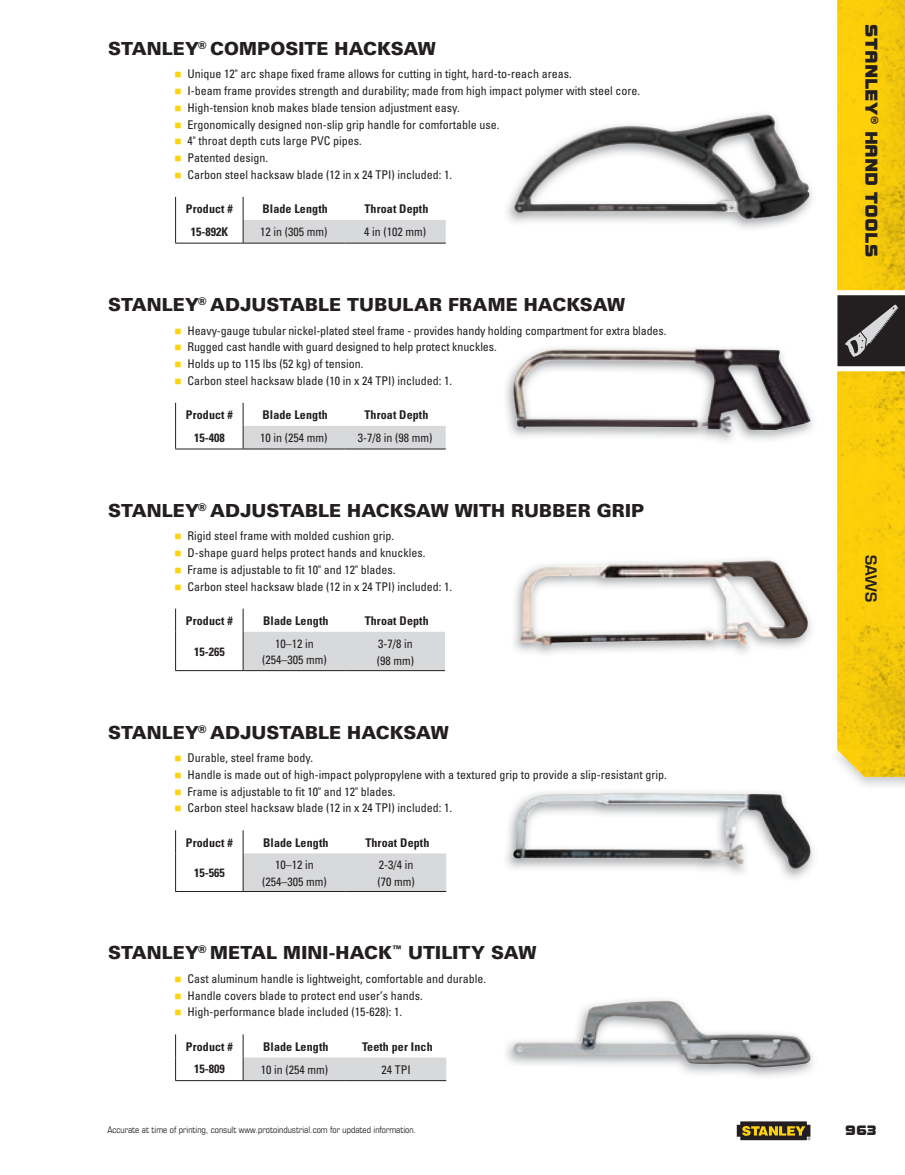
<style>
.page{position:relative;width:905px;height:1175px;background:#fff}
.page>*{position:absolute;margin:0;border:0;box-sizing:border-box;transform-origin:0 0}
.t1{font:900 18px "Univers";color:#231f20}
.t2{font:18px "Bolt EF";color:#231f20}
.t3{font:600 15px "Eurostile LT Std";color:#231f20}
.t4{font:14.25px "Bolt EF";color:#231f20}
.t5{font:condensed 12px/16.5px "Univers";color:#231f20;text-align:center}
.t6{font:700 condensed 12px "Univers";letter-spacing:.01em;color:#231f20}
.t7{font:condensed 9px "Eurostile LT Std";color:#231f20}
.s1{color:#fed20e}
</style>
<div class="page">
<hr style="left:243px;top:243px;width:101px;height:1px;background:#231f20">
<hr style="left:344px;top:243px;width:102px;height:1px;background:#231f20">
<svg style="left:175px;top:197px;width:1px;height:46px"></svg>
<svg style="left:243px;top:197px;width:203px;height:46px"></svg>
<hr style="left:175px;top:243px;width:68px;height:1px;background:#231f20">
<svg style="left:175px;top:403px;width:1px;height:45px"></svg>
<svg style="left:243px;top:403px;width:203px;height:46px"></svg>
<hr style="left:175px;top:448px;width:68px;height:1px;background:#231f20">
<hr style="left:243px;top:670px;width:103px;height:1px;background:#231f20">
<hr style="left:346px;top:670px;width:99px;height:1px;background:#231f20">
<svg style="left:175px;top:608px;width:1px;height:23px"></svg>
<svg style="left:243px;top:608px;width:202px;height:62px"></svg>
<hr style="left:175px;top:631px;width:1px;height:39px;background:#231f20">
<hr style="left:243px;top:631px;width:1px;height:39px;background:#231f20">
<hr style="left:175px;top:670px;width:68px;height:1px;background:#231f20">
<hr style="left:243px;top:891px;width:103px;height:1px;background:#231f20">
<hr style="left:346px;top:891px;width:100px;height:1px;background:#231f20">
<svg style="left:175px;top:830px;width:1px;height:23px"></svg>
<svg style="left:243px;top:830px;width:203px;height:61px"></svg>
<hr style="left:175px;top:853px;width:1px;height:38px;background:#231f20">
<hr style="left:243px;top:853px;width:1px;height:38px;background:#231f20">
<hr style="left:175px;top:891px;width:68px;height:1px;background:#231f20">
<hr style="left:243px;top:1080px;width:103px;height:1px;background:#231f20">
<hr style="left:346px;top:1080px;width:100px;height:1px;background:#231f20">
<svg style="left:175px;top:1034px;width:1px;height:46px"></svg>
<svg style="left:243px;top:1034px;width:203px;height:46px"></svg>
<hr style="left:175px;top:1080px;width:68px;height:1px;background:#231f20">
<img style="left:507px;top:114px;width:305px;height:115px">
<img style="left:514px;top:115px;width:252px;height:99px">
<img style="left:505px;top:348px;width:308px;height:94px">
<img style="left:513px;top:349px;width:297px;height:84px">
<img style="left:514px;top:559px;width:297px;height:95px">
<img style="left:520px;top:560px;width:246px;height:85px">
<img style="left:506px;top:791px;width:308px;height:88px">
<img style="left:513px;top:793px;width:89px;height:66px">
<img style="left:513px;top:1001px;width:298px;height:66px">
<img style="left:854px;top:776px;width:50px;height:10px">
<img style="left:837px;top:0;width:67px;height:776px">
<svg style="left:837px;top:290px;width:67px;height:81px;background:#555253"></svg>
<svg style="left:736px;top:1121px;width:74px;height:19px"></svg>
<h1 class="t1" style="left:108px;top:37px;width:329px">STANLEY<sup>®</sup> COMPOSITE HACKSAW</h1>
<p class="t5" style="left:174px;top:66px;width:399px"><span class="s1">■</span> Unique 12" arc shape fixed frame allows for cutting in tight, hard-to-reach areas.</p>
<p class="t5" style="left:174px;top:82px;width:467px"><span class="s1">■</span> I-beam frame provides strength and durability; made from high impact polymer with steel core.</p>
<p class="t5" style="left:174px;top:99px;width:287px"><span class="s1">■</span> High-tension knob makes blade tension adjustment easy.</p>
<p class="t5" style="left:174px;top:116px;width:326px"><span class="s1">■</span> Ergonomically designed non-slip grip handle for comfortable use.</p>
<p class="t5" style="left:174px;top:133px;width:189px"><span class="s1">■</span> 4" throat depth cuts large PVC pipes.</p>
<p class="t5" style="left:174px;top:149px;width:95px"><span class="s1">■</span> Patented design.</p>
<p class="t5" style="left:174px;top:166px;width:279px"><span class="s1">■</span> Carbon steel hacksaw blade (12 in x 24 TPI) included: 1.</p>
<p class="t6" style="left:186px;top:202px;width:48px">Product #</p>
<p class="t6" style="left:262px;top:202px;width:67px">Blade Length</p>
<p class="t6" style="left:364px;top:202px;width:65px">Throat Depth</p>
<p class="t6" style="left:191px;top:224px;width:39px">15-892K</p>
<p class="t5" style="left:260px;top:224px;width:69px">12 in (305 mm)</p>
<p class="t5" style="left:364px;top:224px;width:63px">4 in (102 mm)</p>
<h1 class="t1" style="left:108px;top:293px;width:518px">STANLEY<sup>®</sup> ADJUSTABLE TUBULAR FRAME HACKSAW</h1>
<p class="t5" style="left:174px;top:322px;width:493px"><span class="s1">■</span> Heavy-gauge tubular nickel-plated steel frame - provides handy holding compartment for extra blades.</p>
<p class="t5" style="left:174px;top:338px;width:324px"><span class="s1">■</span> Rugged cast handle with guard designed to help protect knuckles.</p>
<p class="t5" style="left:174px;top:355px;width:190px"><span class="s1">■</span> Holds up to 115 lbs (52 kg) of tension.</p>
<p class="t5" style="left:174px;top:372px;width:279px"><span class="s1">■</span> Carbon steel hacksaw blade (10 in x 24 TPI) included: 1.</p>
<p class="t6" style="left:186px;top:407px;width:48px">Product #</p>
<p class="t6" style="left:262px;top:407px;width:67px">Blade Length</p>
<p class="t6" style="left:364px;top:407px;width:65px">Throat Depth</p>
<p class="t6" style="left:194px;top:430px;width:32px">15-408</p>
<p class="t5" style="left:260px;top:429px;width:69px">10 in (254 mm)</p>
<p class="t5" style="left:358px;top:429px;width:76px">3-7/8 in (98 mm)</p>
<h1 class="t1" style="left:108px;top:499px;width:537px">STANLEY<sup>®</sup> ADJUSTABLE HACKSAW WITH RUBBER GRIP</h1>
<p class="t5" style="left:174px;top:527px;width:221px"><span class="s1">■</span> Rigid steel frame with molded cushion grip.</p>
<p class="t5" style="left:174px;top:544px;width:252px"><span class="s1">■</span> D-shape guard helps protect hands and knuckles.</p>
<p class="t5" style="left:174px;top:561px;width:222px"><span class="s1">■</span> Frame is adjustable to fit 10" and 12" blades.</p>
<p class="t5" style="left:174px;top:578px;width:279px"><span class="s1">■</span> Carbon steel hacksaw blade (12 in x 24 TPI) included: 1.</p>
<p class="t6" style="left:186px;top:613px;width:48px">Product #</p>
<p class="t6" style="left:263px;top:613px;width:67px">Blade Length</p>
<p class="t6" style="left:364px;top:613px;width:65px">Throat Depth</p>
<p class="t6" style="left:194px;top:644px;width:32px">15-265</p>
<p class="t5" style="left:262px;top:635px;width:66px">10–12 in (254–305 mm)</p>
<p class="t5" style="left:376px;top:635px;width:39px;text-align:left">3-7/8 in (98 mm)</p>
<h1 class="t1" style="left:108px;top:720px;width:342px">STANLEY<sup>®</sup> ADJUSTABLE HACKSAW</h1>
<p class="t5" style="left:174px;top:749px;width:140px"><span class="s1">■</span> Durable, steel frame body.</p>
<p class="t5" style="left:174px;top:766px;width:494px"><span class="s1">■</span> Handle is made out of high-impact polypropylene with a textured grip to provide a slip-resistant grip.</p>
<p class="t5" style="left:174px;top:783px;width:222px"><span class="s1">■</span> Frame is adjustable to fit 10" and 12" blades.</p>
<p class="t5" style="left:174px;top:799px;width:279px"><span class="s1">■</span> Carbon steel hacksaw blade (12 in x 24 TPI) included: 1.</p>
<p class="t6" style="left:186px;top:835px;width:48px">Product #</p>
<p class="t6" style="left:263px;top:835px;width:67px">Blade Length</p>
<p class="t6" style="left:365px;top:835px;width:65px">Throat Depth</p>
<p class="t6" style="left:194px;top:865px;width:32px">15-565</p>
<p class="t5" style="left:262px;top:856px;width:66px">10–12 in (254–305 mm)</p>
<p class="t5" style="left:377px;top:856px;width:39px;text-align:left">2-3/4 in (70 mm)</p>
<h1 class="t1" style="left:108px;top:941px;width:430px">STANLEY<sup>®</sup> METAL MINI-HACK<sup>™</sup> UTILITY SAW</h1>
<p class="t5" style="left:174px;top:970px;width:313px"><span class="s1">■</span> Cast aluminum handle is lightweight, comfortable and durable.</p>
<p class="t5" style="left:174px;top:987px;width:250px"><span class="s1">■</span> Handle covers blade to protect end user’s hands.</p>
<p class="t5" style="left:174px;top:1003px;width:229px"><span class="s1">■</span> High-performance blade included (15-628): 1.</p>
<p class="t6" style="left:186px;top:1039px;width:48px">Product #</p>
<p class="t6" style="left:263px;top:1039px;width:67px">Blade Length</p>
<p class="t6" style="left:362px;top:1039px;width:72px">Teeth per Inch</p>
<p class="t6" style="left:194px;top:1061px;width:32px">15-809</p>
<p class="t5" style="left:261px;top:1061px;width:69px">10 in (254 mm)</p>
<p class="t5" style="left:381px;top:1061px;width:31px">24 TPI</p>
<p class="t7" style="left:107px;top:1124px;width:310px">Accurate at time of printing, consult www.protoindustrial.com for updated information.</p>
<h1 class="t2" style="left:881px;top:24px;width:234px;rotate:90deg">Stanley® Hand toolS</h1>
<p class="t3" style="left:880px;top:555px;width:49px;rotate:90deg">SAwS</p>
<p class="t4" style="left:845px;top:1122px;width:33px">963</p>
</div>
